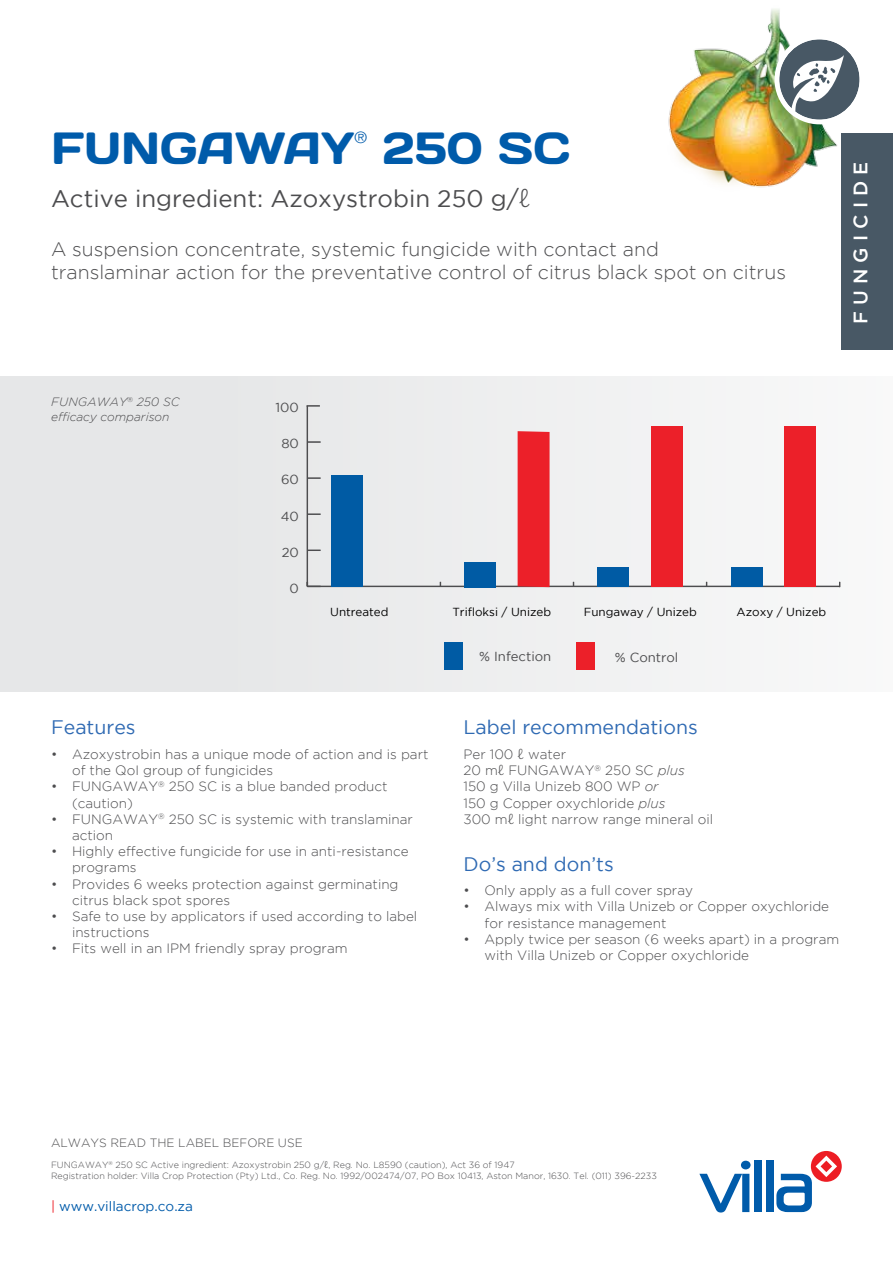
<style>
.page{position:relative;width:893px;height:1263px;background:#fff}
.page>*{position:absolute;margin:0;border:0;box-sizing:border-box;transform-origin:0 0}
.t1{font:45px "Days One";color:#005baa}
.t2{font:24px "Gotham";color:#4d4d4f}
.t3{font:300 19.5px/23.4px "Gotham";color:#4d4d4f}
.t4{font:19.5px "Gotham";color:#2f6ab3}
.t5{font:500 19.5px "Gotham";letter-spacing:.315em;color:#fff}
.t6{font:300 15.75px "Helvetica";color:#005baa}
.t7{font:300 13.5px/16.2px "Gotham";color:#4d4d4f}
.t8{font:13.5px "Gotham";color:#005baa}
.t9{font:13.05px "Gotham";color:#4d4d4f}
.t10{font:italic 300 12px/14.4px "Gotham";color:#4d4d4f}
.t11{font:300 12px "Gotham";color:#4d4d4f}
.t12{font:11.7px "Gotham";color:#000}
.t13{font:300 9px/10.8px "Gotham";color:#4d4d4f}
.s1{font-family:"Helvetica LT Std";font-weight:300}
.s2{font-family:"Helvetica LT Std"}
.s3{font-style:italic}
.s4{color:#ed1d24}
</style>
<div class="page">
<img style="left:668px;top:9px;width:174px;height:201px">
<div style="left:774px;top:35px;width:90px;height:89px;background:#fff;border-radius:50%"></div>
<div style="left:811px;top:1151px;width:31px;height:31px;background:#ed1d24;border-radius:50%"></div>
<svg style="left:699px;top:1161px;width:51px;height:51px"></svg>
<div style="left:754px;top:1160px;width:7px;height:52px;background:#005baa"></div>
<div style="left:766px;top:1160px;width:7px;height:52px;background:#005baa"></div>
<svg style="left:776px;top:1155px;width:61px;height:57px"></svg>
<svg style="left:779px;top:39px;width:81px;height:81px"></svg>
<div style="left:0;top:376px;width:893px;height:316px;background:#e6e7e8"></div>
<div style="left:577px;top:643px;width:18px;height:27px;background:#ec2029"></div>
<div style="left:444px;top:643px;width:18px;height:27px;background:#005ba4"></div>
<hr style="left:307px;top:586px;width:533px;height:1px;background:#4d4d4f">
<hr style="left:307px;top:406px;width:1px;height:180px;background:#4d4d4f">
<svg style="left:308px;top:582px;width:13px;height:4px"></svg>
<svg style="left:308px;top:549px;width:13px;height:2px"></svg>
<svg style="left:308px;top:513px;width:13px;height:2px"></svg>
<svg style="left:308px;top:477px;width:13px;height:2px"></svg>
<svg style="left:308px;top:441px;width:13px;height:2px"></svg>
<svg style="left:307px;top:405px;width:13px;height:2px"></svg>
<div style="left:518px;top:431px;width:32px;height:156px;background:#ec2029"></div>
<div style="left:651px;top:426px;width:32px;height:161px;background:#ec2029"></div>
<div style="left:784px;top:426px;width:32px;height:161px;background:#ec2029"></div>
<div style="left:331px;top:475px;width:32px;height:112px;background:#005ba4"></div>
<div style="left:464px;top:562px;width:32px;height:25px;background:#005ba4"></div>
<div style="left:597px;top:567px;width:32px;height:19px;background:#005ba4"></div>
<div style="left:731px;top:567px;width:31px;height:20px;background:#005ba4"></div>
<div style="left:842px;top:133px;width:51px;height:216px;background:#485865"></div>
<h1 class="t1" style="left:51px;top:119px;width:305px">FUNGAWAY</h1>
<p class="t6" style="left:355px;top:124px;width:14px">®</p>
<h1 class="t1" style="left:383px;top:119px;width:189px">250 SC</h1>
<h2 class="t2" style="left:51px;top:185px;width:481px">Active ingredient: Azoxystrobin 250 g/<span class="s1">ℓ</span></h2>
<h3 class="t3" style="left:51px;top:237px;width:736px">A suspension concentrate, systemic fungicide with contact and<br>translaminar action for the preventative control of citrus black spot on citrus</h3>
<h3 class="t5" style="left:849px;top:324px;width:164px;rotate:-90deg">FUNGICIDE</h3>
<p class="t10" style="left:51px;top:395px;width:130px">FUNGAWAY<sup>®</sup> 250 SC efficacy comparison</p>
<p class="t9" style="left:276px;top:400px;width:25px">100</p>
<p class="t9" style="left:281px;top:436px;width:19px">80</p>
<p class="t9" style="left:281px;top:473px;width:19px">60</p>
<p class="t9" style="left:281px;top:509px;width:20px">40</p>
<p class="t9" style="left:282px;top:545px;width:19px">20</p>
<p class="t9" style="left:290px;top:581px;width:11px">0</p>
<p class="t12" style="left:330px;top:606px;width:60px">Untreated</p>
<p class="t12" style="left:452px;top:606px;width:100px">Trifloksi / Unizeb</p>
<p class="t12" style="left:584px;top:606px;width:115px">Fungaway / Unizeb</p>
<p class="t12" style="left:737px;top:606px;width:91px">Azoxy / Unizeb</p>
<p class="t9" style="left:479px;top:650px;width:74px">% Infection</p>
<p class="t9" style="left:615px;top:650px;width:65px">% Control</p>
<h3 class="t4" style="left:51px;top:716px;width:86px">Features</h3>
<p class="t7" style="left:72px;top:746px;width:358px;text-indent:-21px">• Azoxystrobin has a unique mode of action and is part of the QoI group of fungicides</p>
<p class="t7" style="left:72px;top:778px;width:317px;text-indent:-21px">• FUNGAWAY<sup>®</sup> 250 SC is a blue banded product (caution)</p>
<p class="t7" style="left:72px;top:811px;width:342px;text-indent:-21px">• FUNGAWAY<sup>®</sup> 250 SC is systemic with translaminar action</p>
<p class="t7" style="left:72px;top:843px;width:338px;text-indent:-21px">• Highly effective fungicide for use in anti-resistance programs</p>
<p class="t7" style="left:72px;top:875px;width:328px;text-indent:-21px">• Provides 6 weeks protection against germinating citrus black spot spores</p>
<p class="t7" style="left:72px;top:908px;width:347px;text-indent:-21px">• Safe to use by applicators if used according to label instructions</p>
<p class="t7" style="left:51px;top:940px;width:298px">• Fits well in an IPM friendly spray program</p>
<h3 class="t4" style="left:463px;top:716px;width:236px">Label recommendations</h3>
<p class="t7" style="left:463px;top:746px;width:251px">Per 100 <span class="s2">ℓ</span> water<br>20 m<span class="s2">ℓ</span> FUNGAWAY<sup>®</sup> 250 SC <span class="s3">plus<br></span>150 g Villa Unizeb 800 WP <span class="s3">or<br></span>150 g Copper oxychloride <span class="s3">plus<br></span>300 m<span class="s2">ℓ</span> light narrow range mineral oil</p>
<h3 class="t4" style="left:463px;top:853px;width:152px">Do’s and don’ts</h3>
<p class="t7" style="left:463px;top:882px;width:231px">• Only apply as a full cover spray</p>
<p class="t7" style="left:484px;top:898px;width:346px;text-indent:-21px">• Always mix with Villa Unizeb or Copper oxychloride for resistance management</p>
<p class="t7" style="left:484px;top:931px;width:356px;text-indent:-21px">• Apply twice per season (6 weeks apart) in a program with Villa Unizeb or Copper oxychloride</p>
<p class="t11" style="left:51px;top:1136px;width:253px">ALWAYS READ THE LABEL BEFORE USE</p>
<p class="t13" style="left:51px;top:1159px;width:607px">FUNGAWAY<sup>®</sup> 250 SC Active ingredient: Azoxystrobin 250 g/<span class="s2">ℓ</span>, Reg. No. L8590 (caution), Act 36 of 1947<br>Registration holder: Villa Crop Protection (Pty) Ltd., Co. Reg. No. 1992/002474/07, PO Box 10413, Aston Manor, 1630. Tel. (011) 396-2233</p>
<p class="t8" style="left:51px;top:1199px;width:143px"><span class="s4">|</span> www.villacrop.co.za</p>
</div>
